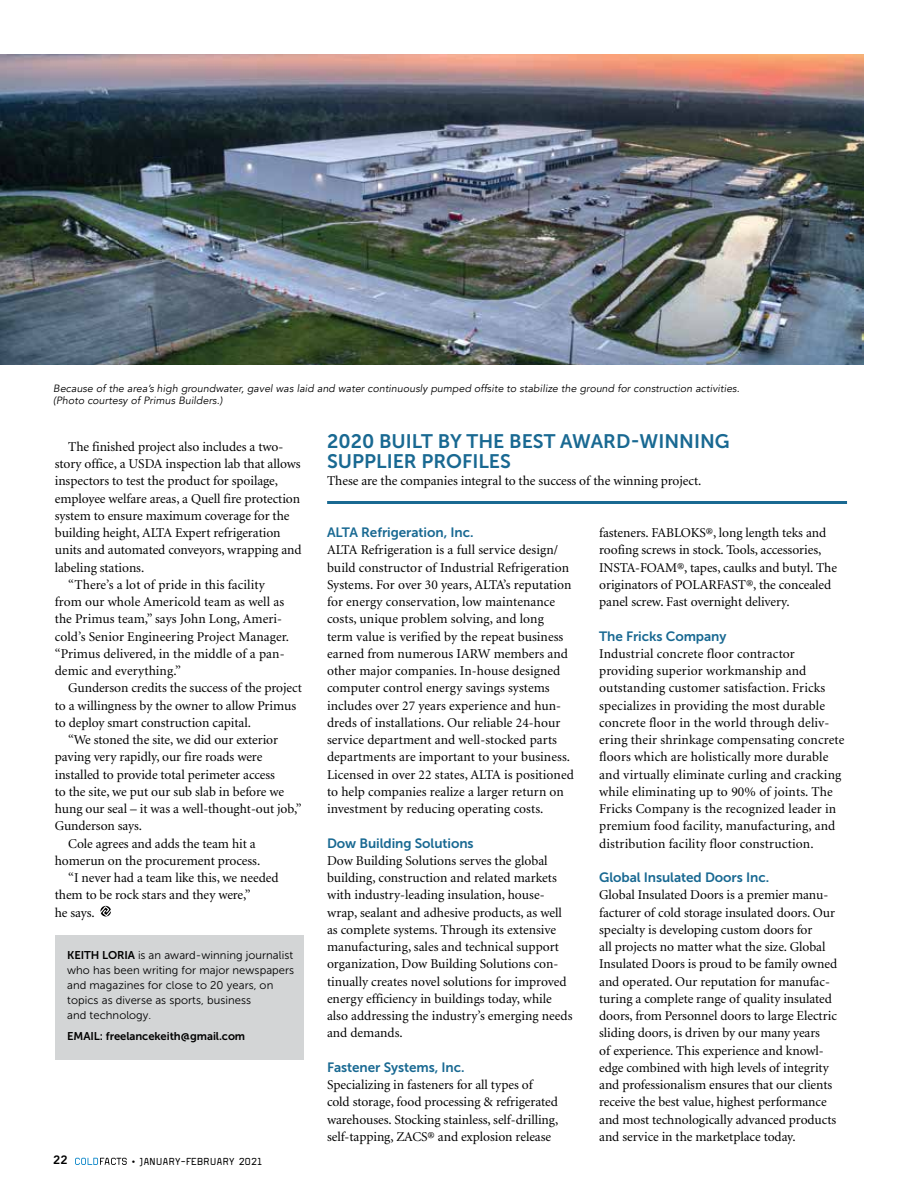
<style>
.page{position:relative;width:918px;height:1188px;background:#fff}
.page>*{position:absolute;margin:0;border:0;box-sizing:border-box;transform-origin:0 0}
.t1{font:19.5px/19.5px "Museo Sans 700";color:#196992}
.t2{font:13.5px/17.2px "Minion";letter-spacing:-.005em;color:#000}
.t3{font:13.5px "Museo Sans 700";letter-spacing:-.005em;color:#196992}
.t4{font:12px "Magda Clean";letter-spacing:-.015em;color:#000}
.t5{font:800 12px "Avenir";color:#000}
.t6{font:11.25px/15px "Museo Sans 300";letter-spacing:.005em;color:#000}
.t7{font:11.25px "Museo Sans 700";letter-spacing:-.005em;color:#000}
.t8{font:italic 10.5px/12px "Avenir";letter-spacing:.01em;color:#000}
.s1{font-family:"Museo Sans 700"}
</style>
<div class="page">
<img style="left:0;top:54px;width:864px;height:310px">
<svg style="left:100px;top:906px;width:11px;height:10px"></svg>
<div style="left:55px;top:935px;width:248px;height:125px;background:#d3d5d6"></div>
<hr style="left:327px;top:501px;width:520px;height:3px;background:#196992">
<svg style="left:75px;top:1158px;width:52px;height:7px"></svg>
<p class="t8" style="left:53px;top:383px;width:688px">Because of the area’s high groundwater, gavel was laid and water continuously pumped offsite to stabilize the ground for construction activities. (Photo courtesy of Primus Builders.)</p>
<p class="t2" style="left:68px;top:438px;width:216px">The finished project also includes a two-</p>
<p class="t2" style="left:55px;top:456px;width:247px">story office, a USDA inspection lab that allows</p>
<p class="t2" style="left:55px;top:473px;width:225px">inspectors to test the product for spoilage,</p>
<p class="t2" style="left:55px;top:490px;width:247px">employee welfare areas, a Quell fire protection</p>
<p class="t2" style="left:55px;top:507px;width:236px">system to ensure maximum coverage for the</p>
<p class="t2" style="left:55px;top:525px;width:227px">building height, ALTA Expert refrigeration</p>
<p class="t2" style="left:55px;top:542px;width:248px">units and automated conveyors, wrapping and</p>
<p class="t2" style="left:55px;top:559px;width:91px">labeling stations.</p>
<p class="t2" style="left:68px;top:576px;width:198px">“There’s a lot of pride in this facility</p>
<p class="t2" style="left:55px;top:594px;width:231px">from our whole Americold team as well as</p>
<p class="t2" style="left:55px;top:611px;width:229px">the Primus team,” says John Long, Ameri-</p>
<p class="t2" style="left:55px;top:628px;width:236px">cold’s Senior Engineering Project Manager.</p>
<p class="t2" style="left:55px;top:645px;width:231px">“Primus delivered, in the middle of a pan-</p>
<p class="t2" style="left:55px;top:663px;width:128px">demic and everything.”</p>
<p class="t2" style="left:68px;top:680px;width:235px">Gunderson credits the success of the project</p>
<p class="t2" style="left:55px;top:697px;width:243px">to a willingness by the owner to allow Primus</p>
<p class="t2" style="left:55px;top:714px;width:198px">to deploy smart construction capital.</p>
<p class="t2" style="left:68px;top:732px;width:211px">“We stoned the site, we did our exterior</p>
<p class="t2" style="left:55px;top:749px;width:209px">paving very rapidly, our fire roads were</p>
<p class="t2" style="left:55px;top:766px;width:222px">installed to provide total perimeter access</p>
<p class="t2" style="left:55px;top:783px;width:231px">to the site, we put our sub slab in before we</p>
<p class="t2" style="left:55px;top:801px;width:248px">hung our seal – it was a well-thought-out job,”</p>
<p class="t2" style="left:55px;top:818px;width:89px">Gunderson says.</p>
<p class="t2" style="left:68px;top:835px;width:189px">Cole agrees and adds the team hit a</p>
<p class="t2" style="left:55px;top:852px;width:207px">homerun on the procurement process.</p>
<p class="t2" style="left:68px;top:870px;width:212px">“I never had a team like this, we needed</p>
<p class="t2" style="left:55px;top:887px;width:197px">them to be rock stars and they were,”</p>
<p class="t2" style="left:55px;top:904px;width:41px">he says.</p>
<p class="t6" style="left:67px;top:947px;width:229px"><span class="s1">KEITH LORIA</span> is an award-winning journalist who has been writing for major newspapers and magazines for close to 20 years, on topics as diverse as sports, business<br>and technology.</p>
<p class="t7" style="left:67px;top:1030px;width:180px">EMAIL: freelancekeith@gmail.com</p>
<h1 class="t1" style="left:327px;top:432px;width:404px">2020 BUILT BY THE BEST AWARD-WINNING<br>SUPPLIER PROFILES</h1>
<p class="t2" style="left:327px;top:473px;width:376px">These are the companies integral to the success of the winning project.</p>
<p class="t3" style="left:327px;top:525px;width:148px">ALTA Refrigeration, Inc.</p>
<p class="t2" style="left:327px;top:542px;width:248px">ALTA Refrigeration is a full service design/ build constructor of Industrial Refrigeration Systems. For over 30 years, ALTA’s reputation for energy conservation, low maintenance costs, unique problem solving, and long<br>term value is verified by the repeat business earned from numerous IARW members and other major companies. In-house designed computer control energy savings systems includes over 27 years experience and hun&shy;dreds of installations. Our reliable 24-hour service department and well-stocked parts departments are important to your business.<br>Licensed in over 22 states, ALTA is positioned to help companies realize a larger return on investment by reducing operating costs.</p>
<p class="t3" style="left:327px;top:835px;width:148px">Dow Building Solutions</p>
<p class="t2" style="left:327px;top:852px;width:247px">Dow Building Solutions serves the global building, construction and related markets with industry-leading insulation, house&shy;wrap, sealant and adhesive products, as well as complete systems. Through its extensive manufacturing, sales and technical support organization, Dow Building Solutions con&shy;tinually creates novel solutions for improved energy efficiency in buildings today, while also addressing the industry’s emerging needs and demands.</p>
<p class="t3" style="left:327px;top:1060px;width:139px">Fastener Systems, Inc.</p>
<p class="t2" style="left:327px;top:1077px;width:233px">Specializing in fasteners for all types of cold storage, food processing &amp; refrigerated warehouses. Stocking stainless, self-drilling, self-tapping, ZACS® and explosion release</p>
<p class="t2" style="left:599px;top:525px;width:239px">fasteners. FABLOKS®, long length teks and roofing screws in stock. Tools, accessories, INSTA-FOAM®, tapes, caulks and butyl. The originators of POLARFAST®, the concealed panel screw. Fast overnight delivery.</p>
<p class="t3" style="left:599px;top:628px;width:129px">The Fricks Company</p>
<p class="t2" style="left:599px;top:645px;width:247px">Industrial concrete floor contractor providing superior workmanship and outstanding customer satisfaction. Fricks specializes in providing the most durable concrete floor in the world through deliv&shy;ering their shrinkage compensating concrete floors which are holistically more durable and virtually eliminate curling and cracking while eliminating up to 90% of joints. The Fricks Company is the recognized leader in premium food facility, manufacturing, and distribution facility floor construction.</p>
<p class="t3" style="left:599px;top:870px;width:172px">Global Insulated Doors Inc.</p>
<p class="t2" style="left:599px;top:887px;width:240px">Global Insulated Doors is a premier manu&shy;facturer of cold storage insulated doors. Our specialty is developing custom doors for<br>all projects no matter what the size. Global Insulated Doors is proud to be family owned and operated. Our reputation for manufac&shy;turing a complete range of quality insulated doors, from Personnel doors to large Electric sliding doors, is driven by our many years<br>of experience. This experience and knowl&shy;edge combined with high levels of integrity and professionalism ensures that our clients receive the best value, highest performance and most technologically advanced products and service in the marketplace today.</p>
<p class="t5" style="left:53px;top:1151px;width:16px">22</p>
<p class="t4" style="left:131px;top:1155px;width:133px">• JANUARY-FEBRUARY 2021</p>
</div>
